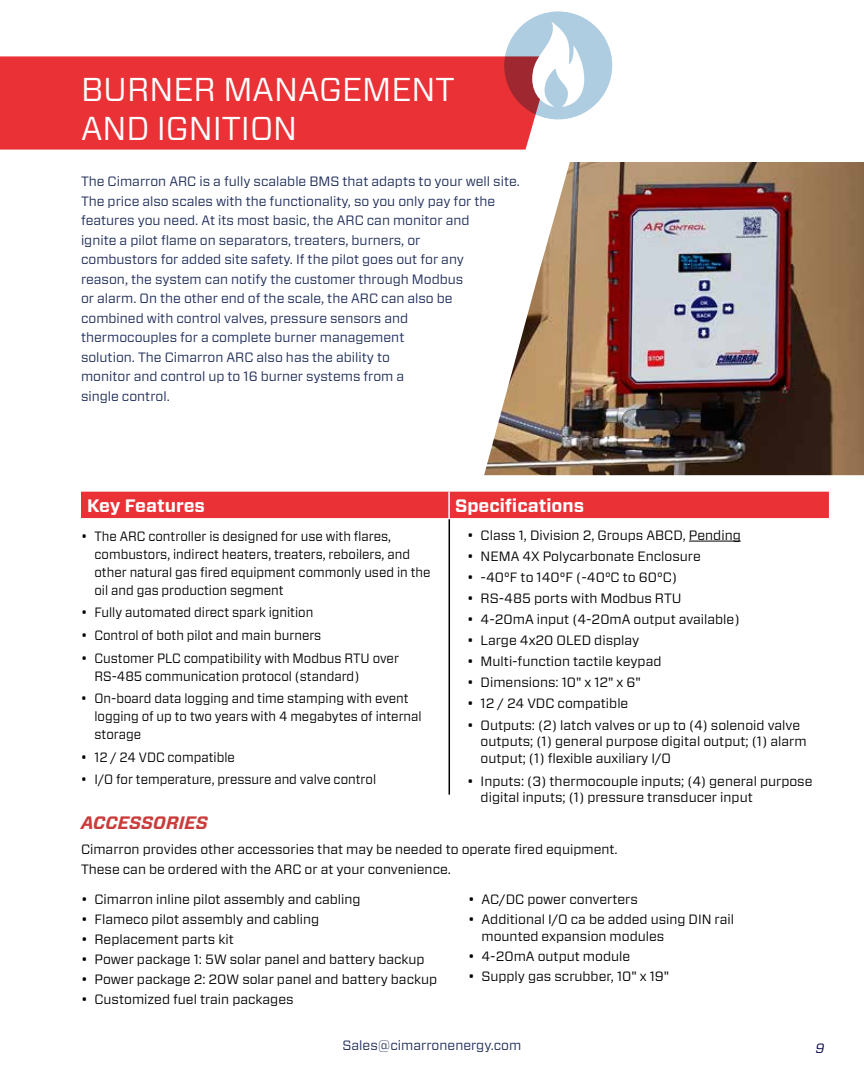
<style>
.page{position:relative;width:864px;height:1080px;background:#fff}
.page>*{position:absolute;margin:0;border:0;box-sizing:border-box;transform-origin:0 0}
.t1{font:33px/39.6px "Forza";color:#fff}
.t2{font:700 18px "Forza";color:#fff}
.t3{font:italic 700 18px "Forza";color:#ca3c3b}
.t4{font:13.5px/16.5px "Forza";color:#000}
.t5{font:13.5px/19.5px "Forza";color:#1d2b58}
.t6{font:13.5px/18px "Forza";color:#000;scale:.95 1}
.t7{font:italic 13.5px "Forza";color:#070448}
</style>
<div class="page">
<div style="left:81px;top:492px;width:748px;height:26px;background:#e93136"></div>
<hr style="left:448px;top:492px;width:2px;height:26px;background:#fff">
<hr style="left:689px;top:541px;width:52px;height:1px;background:#000">
<hr style="left:449px;top:519px;width:1px;height:276px;background:#000">
<img style="left:484px;top:162px;width:380px;height:313px">
<div style="left:0;top:56px;width:551px;height:94px;background:#e93136"></div>
<svg style="left:504px;top:11px;width:108px;height:108px;fill:#afcde1"></svg>
<svg style="left:532px;top:22px;width:52px;height:85px"></svg>
<h1 class="t1" style="left:81px;top:69px;width:375px">BURNER MANAGEMENT<br>AND IGNITION</h1>
<p class="t5" style="left:81px;top:171px;width:440px">The Cimarron ARC is a fully scalable BMS that adapts to your well site.<br>The price also scales with the functionality, so you only pay for the features you need. At its most basic, the ARC can monitor and<br>ignite a pilot flame on separators, treaters, burners, or<br>combustors for added site safety. If the pilot goes out for any<br>reason, the system can notify the customer through Modbus<br>or alarm. On the other end of the scale, the ARC can also be<br>combined with control valves, pressure sensors and<br>thermocouples for a complete burner management<br>solution. The Cimarron ARC also has the ability to<br>monitor and control up to 16 burner systems from a<br>single control.</p>
<h2 class="t2" style="left:87px;top:494px;width:120px">Key Features</h2>
<h2 class="t2" style="left:455px;top:494px;width:131px">Specifications</h2>
<p class="t6" style="left:95px;top:527px;width:355px;text-indent:-14px">• The ARC controller is designed for use with flares, combustors, indirect heaters, treaters, reboilers, and other natural gas fired equipment commonly used in the oil and gas production segment</p>
<p class="t6" style="left:81px;top:604px;width:246px">• Fully automated direct spark ignition</p>
<p class="t6" style="left:81px;top:626px;width:255px">• Control of both pilot and main burners</p>
<p class="t6" style="left:94px;top:649px;width:322px;text-indent:-14px">• Customer PLC compatibility with Modbus RTU over<br>RS-485 communication protocol (standard)</p>
<p class="t6" style="left:94px;top:689px;width:346px;text-indent:-14px">• On-board data logging and time stamping with event logging of up to two years with 4 megabytes of internal storage</p>
<p class="t6" style="left:81px;top:748px;width:163px">• 12 / 24 VDC compatible</p>
<p class="t6" style="left:81px;top:770px;width:312px">• I/O for temperature, pressure and valve control</p>
<p class="t4" style="left:467px;top:527px;width:275px">• Class 1, Division 2, Groups ABCD, Pending</p>
<p class="t4" style="left:467px;top:548px;width:235px">• NEMA 4X Polycarbonate Enclosure</p>
<p class="t4" style="left:467px;top:569px;width:211px">• -40°F to 140°F (-40°C to 60°C)</p>
<p class="t4" style="left:467px;top:590px;width:216px">• RS-485 ports with Modbus RTU</p>
<p class="t4" style="left:467px;top:611px;width:274px">• 4-20mA input (4-20mA output available)</p>
<p class="t4" style="left:467px;top:632px;width:174px">• Large 4x20 OLED display</p>
<p class="t4" style="left:467px;top:653px;width:196px">• Multi-function tactile keypad</p>
<p class="t4" style="left:467px;top:674px;width:175px">• Dimensions: 10" x 12" x 6"</p>
<p class="t4" style="left:467px;top:695px;width:163px">• 12 / 24 VDC compatible</p>
<p class="t4" style="left:481px;top:716px;width:327px;text-indent:-14px">• Outputs: (2) latch valves or up to (4) solenoid valve outputs; (1) general purpose digital output; (1) alarm output; (1) flexible auxiliary I/O</p>
<p class="t4" style="left:481px;top:773px;width:333px;text-indent:-14px">• Inputs: (3) thermocouple inputs; (4) general purpose digital inputs; (1) pressure transducer input</p>
<h2 class="t3" style="left:81px;top:810px;width:128px">ACCESSORIES</h2>
<p class="t4" style="left:81px;top:840px;width:538px;line-height:19.5px">Cimarron provides other accessories that may be needed to operate fired equipment.<br>These can be ordered with the ARC or at your convenience.</p>
<p class="t4" style="left:81px;top:891px;width:281px">• Cimarron inline pilot assembly and cabling</p>
<p class="t4" style="left:81px;top:911px;width:240px">• Flameco pilot assembly and cabling</p>
<p class="t4" style="left:81px;top:931px;width:154px">• Replacement parts kit</p>
<p class="t4" style="left:81px;top:951px;width:345px">• Power package 1: 5W solar panel and battery backup</p>
<p class="t4" style="left:81px;top:971px;width:358px">• Power package 2: 20W solar panel and battery backup</p>
<p class="t4" style="left:81px;top:991px;width:214px">• Customized fuel train packages</p>
<p class="t4" style="left:468px;top:891px;width:171px">• AC/DC power converters</p>
<p class="t4" style="left:482px;top:911px;width:254px;text-indent:-14px">• Additional I/O ca be added using DIN rail mounted expansion modules</p>
<p class="t4" style="left:468px;top:947px;width:164px">• 4-20mA output module</p>
<p class="t4" style="left:468px;top:967px;width:203px">• Supply gas scrubber, 10" x 19"</p>
<p class="t5" style="left:343px;top:1035px;width:180px">Sales@cimarronenergy.com</p>
<p class="t7" style="left:815px;top:1040px;width:14px">9</p>
</div>
